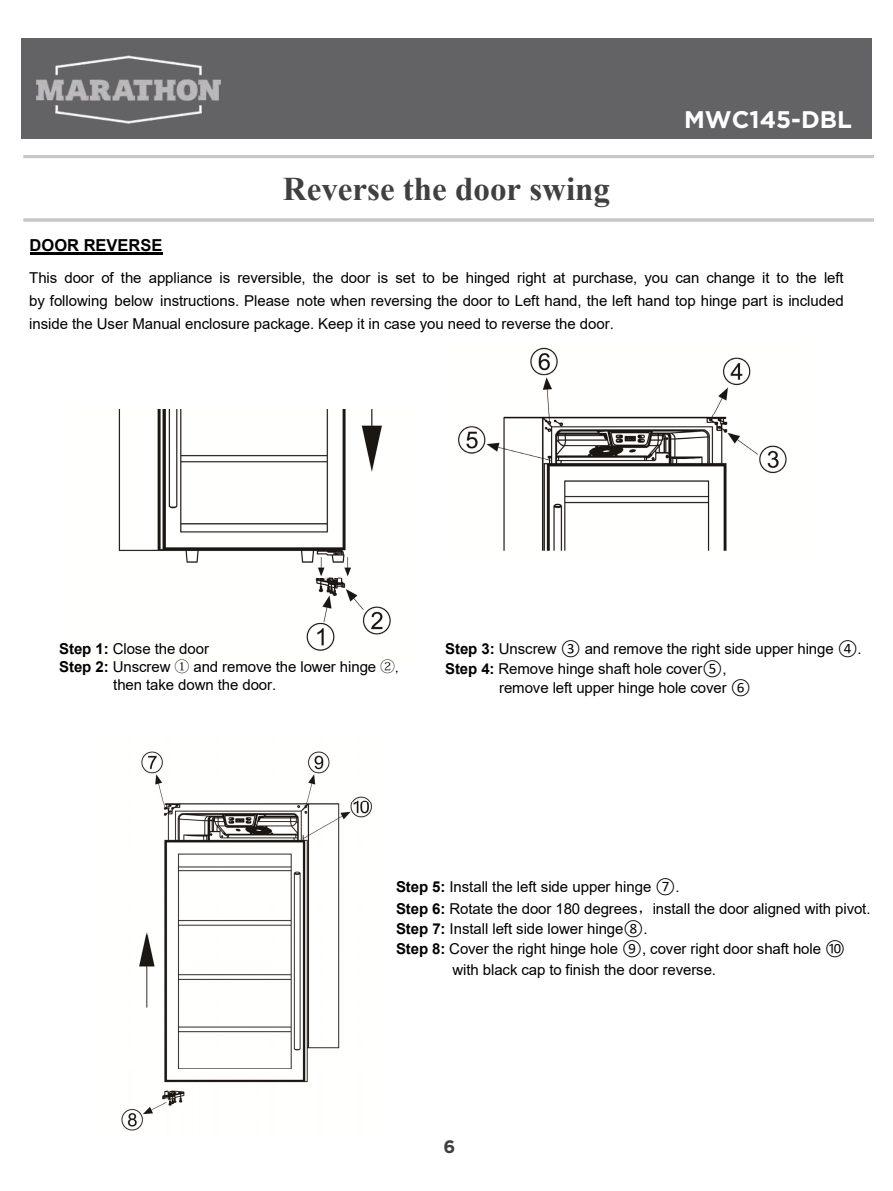
<style>
.page{position:relative;width:893px;height:1191px;background:#fff}
.page>*{position:absolute;margin:0;border:0;box-sizing:border-box;transform-origin:0 0}
.t1{font:700 33px "Times New Roman";color:#404040}
.t2{font:700 24px "Gotham";color:#fff}
.t3{font:700 18px "Gotham";color:#404040}
.t4{font:700 16.5px "Arial";color:#000}
.t5{font:15px/23.4px "Arial";letter-spacing:-.005em;color:#000;text-align:justify}
.s1{font-weight:700}
.s2{font-family:"Koz Min Pr 6 N"}
.s3{font-family:"Calibri"}
.s4{font-family:"Sim Sun"}
</style>
<div class="page">
<div style="left:22px;top:38px;width:850px;height:101px;background:#636366"></div>
<img style="left:36px;top:55px;width:185px;height:69px">
<hr style="left:24px;top:155px;width:850px;height:3px;background:#c7c8ca">
<hr style="left:24px;top:218px;width:850px;height:3px;background:#c7c8ca">
<hr style="left:30px;top:253px;width:132px;height:2px;background:#000">
<img style="left:118px;top:410px;width:273px;height:241px">
<img style="left:458px;top:347px;width:329px;height:204px">
<img style="left:121px;top:751px;width:251px;height:380px">
<h1 class="t1" style="left:283px;top:165px;width:329px">Reverse the door swing</h1>
<h2 class="t2" style="left:684px;top:106px;width:169px">MWC145-DBL</h2>
<p class="t4" style="left:30px;top:236px;width:134px">DOOR REVERSE</p>
<p class="t5" style="left:29px;top:266px;width:816px">This door of the appliance is reversible, the door is set to be hinged right at purchase, you can change it to the left by following below instructions. Please note when reversing the door to Left hand, the left hand top hinge part is included inside the User Manual enclosure package. Keep it in case you need to reverse the door.</p>
<p class="t5" style="left:59px;top:636px;width:151px"><span class="s1">Step 1:</span> Close the door</p>
<p class="t5" style="left:59px;top:654px;width:341px"><span class="s1">Step 2:</span> Unscrew <span class="s2">①</span> and remove the lower hinge <span class="s2">②,</span></p>
<p class="t5" style="left:113px;top:672px;width:165px">then take down the door.</p>
<p class="t5" style="left:445px;top:637px;width:418px"><span class="s1">Step 3:</span> Unscrew <span class="s3">③</span> and remove the right side upper hinge <span class="s3">④</span>.</p>
<p class="t5" style="left:445px;top:657px;width:283px"><span class="s1">Step 4:</span> Remove hinge shaft hole cover<span class="s3">⑤</span>,</p>
<p class="t5" style="left:499px;top:676px;width:253px">remove left upper hinge hole cover <span class="s3">⑥</span></p>
<p class="t5" style="left:396px;top:875px;width:285px"><span class="s1">Step 5:</span> Install the left side upper hinge <span class="s3">⑦</span>.</p>
<p class="t5" style="left:396px;top:896px;width:476px"><span class="s1">Step 6:</span> Rotate the door 180 degrees<span class="s4">，</span>install the door aligned with pivot.</p>
<p class="t5" style="left:396px;top:916px;width:253px"><span class="s1">Step 7:</span> Install left side lower hinge<span class="s3">⑧</span>.</p>
<p class="t5" style="left:396px;top:937px;width:450px"><span class="s1">Step 8:</span> Cover the right hinge hole <span class="s3">⑨</span>, cover right door shaft hole <span class="s3">⑩</span></p>
<p class="t5" style="left:452px;top:958px;width:265px">with black cap to finish the door reverse.</p>
<p class="t3" style="left:443px;top:1136px;width:13px">6</p>
</div>
